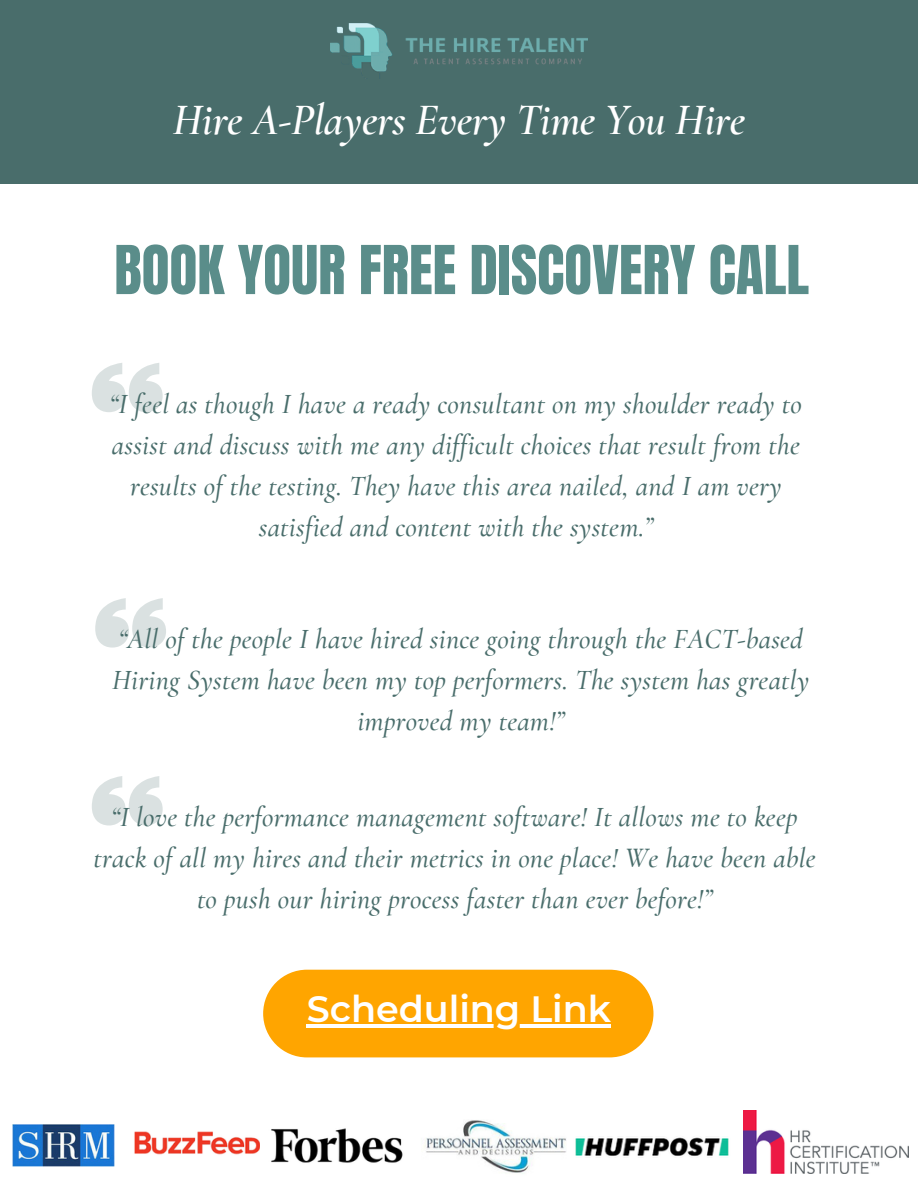
<style>
.page{position:relative;width:918px;height:1188px;background:#fff}
.page>*{position:absolute;margin:0;border:0;box-sizing:border-box;transform-origin:0 0}
.t1{font:57.3px "Anton";color:#5a8d8a}
.t2{font:italic 600 43.95px "Cormorant Garamond";letter-spacing:-.01em;color:#fff}
.t3{font:600 36.45px "Montserrat";color:#fff}
.t4{font:italic 500 28.2px/41.2px "Cormorant Garamond";letter-spacing:.01em;color:#496d6b;text-align:center}
</style>
<div class="page">
<img style="left:134px;top:1131px;width:126px;height:24px">
<img style="left:12px;top:1124px;width:103px;height:43px">
<img style="left:424px;top:1120px;width:142px;height:54px">
<img style="left:271px;top:1128px;width:132px;height:35px">
<img style="left:744px;top:1111px;width:164px;height:63px">
<img style="left:575px;top:1137px;width:154px;height:19px">
<div style="left:0;top:0;width:918px;height:183px;background:#496d6b"></div>
<img style="left:331px;top:23px;width:256px;height:49px">
<svg style="left:92px;top:363px;width:71px;height:49px"></svg>
<svg style="left:95px;top:598px;width:71px;height:50px"></svg>
<svg style="left:92px;top:776px;width:71px;height:50px"></svg>
<div style="left:263px;top:970px;width:390px;height:87px;background:#ffa500;border-radius:44px"></div>
<hr style="left:307px;top:1024px;width:304px;height:4px;background:#fff">
<h2 class="t2" style="left:173px;top:93px;width:574px">Hire A-Players Every Time You Hire</h2>
<h1 class="t1" style="left:114px;top:229px;width:696px">BOOK YOUR FREE DISCOVERY CALL</h1>
<p class="t4" style="left:110px;top:383px;width:694px">“I feel as though I have a ready consultant on my shoulder ready to assist and discuss with me any difficult choices that result from the results of the testing. They have this area nailed, and I am very satisfied and content with the system.”</p>
<p class="t4" style="left:112px;top:618px;width:699px">“All of the people I have hired since going through the FACT-based<br>Hiring System have been my top performers. The system has greatly improved my team!”</p>
<p class="t4" style="left:94px;top:796px;width:724px">“I love the performance management software! It allows me to keep track of all my hires and their metrics in one place! We have been able to push our hiring process faster than ever before!”</p>
<p class="t3" style="left:307px;top:987px;width:306px">Scheduling Link</p>
</div>
